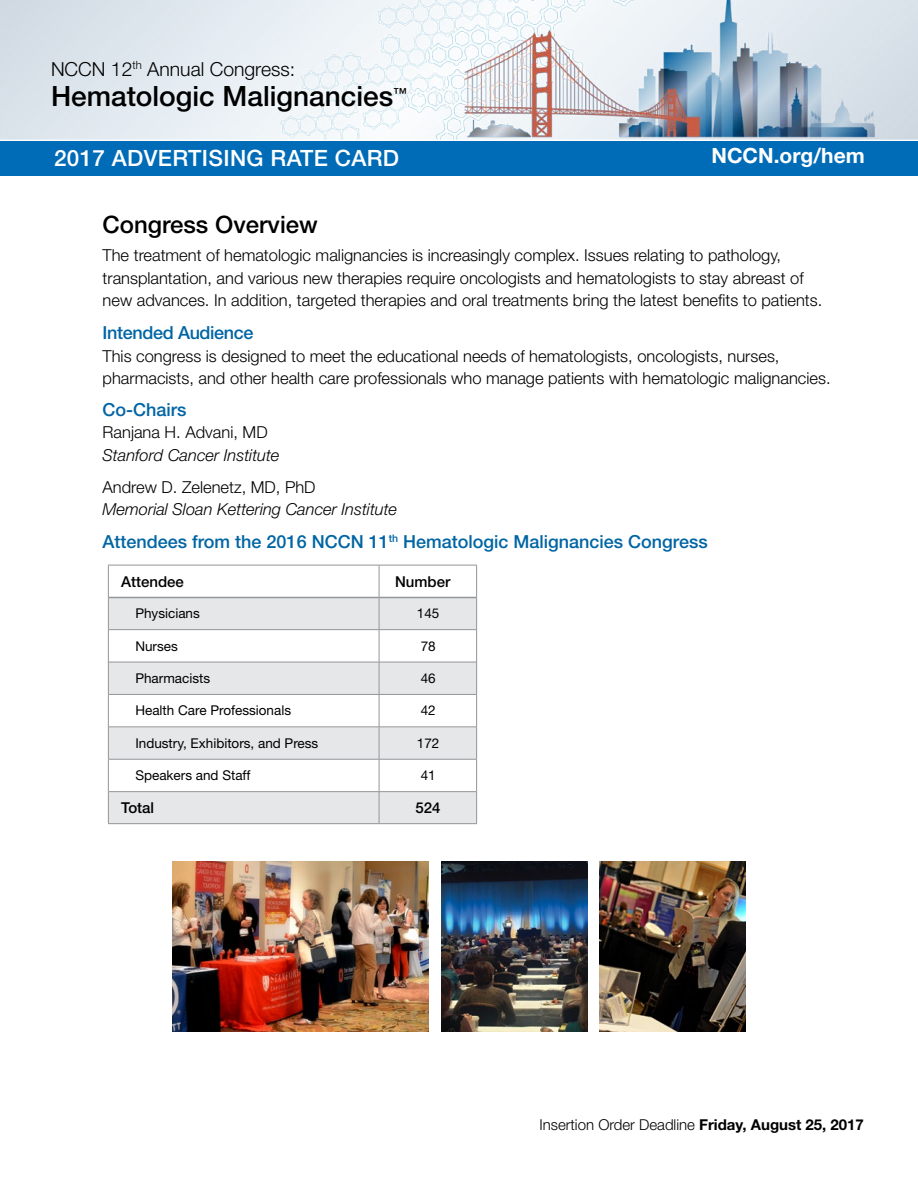
<style>
.page{position:relative;width:918px;height:1188px;background:#fff}
.page>*{position:absolute;margin:0;border:0;box-sizing:border-box;transform-origin:0 0}
.t1{font:500 28.05px "Helvetica Neue LT Std";color:#000}
.sidebar_sub{font:500 24px "Helvetica Neue LT Std";color:#000}
.t2{font:500 22.5px "Helvetica Neue LT Std";letter-spacing:.015em;color:#fff}
.t3{font:700 21px "Helvetica Neue LT Std";color:#fff}
.t4{font:300 19.35px "Helvetica Neue LT Std";color:#000}
.body_copy{font:500 18px "Helvetica Neue LT Std";color:#0065a4}
.body_copy-2{font:500 18px "Helvetica Neue LT Std";letter-spacing:-.02em;color:#0065a4}
.body_copy-3{font:300 16.5px/22.5px "Helvetica Neue LT Std";color:#000}
.body_copy-4{font:italic 300 16.5px/22.5px "Helvetica Neue LT Std";color:#000}
.t5{font:300 15px "Helvetica Neue LT Std";color:#000}
.t6{font:500 15px "Helvetica Neue LT Std";color:#000}
.chart_content{font:13.5px "Helvetica Neue LT Std";color:#000}
.s1{font-style:normal}
.s2{font-weight:700}
</style>
<div class="page">
<img style="left:0;top:0;width:918px;height:140px">
<div style="left:0;top:141px;width:918px;height:35px;background:#006cb7"></div>
<div style="left:109px;top:598px;width:367px;height:225px;background:#e6e7e8"></div>
<svg style="left:109px;top:630px;width:367px;height:161px"></svg>
<hr style="left:109px;top:597px;width:270px;height:1px;background:#939598">
<hr style="left:379px;top:597px;width:97px;height:1px;background:#939598">
<hr style="left:108px;top:565px;width:1px;height:33px;background:#939598">
<hr style="left:476px;top:565px;width:1px;height:33px;background:#939598">
<hr style="left:108px;top:598px;width:1px;height:32px;background:#939598">
<hr style="left:476px;top:598px;width:1px;height:32px;background:#939598">
<hr style="left:108px;top:630px;width:1px;height:32px;background:#939598">
<hr style="left:476px;top:630px;width:1px;height:32px;background:#939598">
<hr style="left:108px;top:662px;width:1px;height:32px;background:#939598">
<hr style="left:476px;top:662px;width:1px;height:32px;background:#939598">
<hr style="left:108px;top:694px;width:1px;height:33px;background:#939598">
<hr style="left:476px;top:694px;width:1px;height:33px;background:#939598">
<hr style="left:108px;top:727px;width:1px;height:32px;background:#939598">
<hr style="left:476px;top:727px;width:1px;height:32px;background:#939598">
<hr style="left:108px;top:759px;width:1px;height:33px;background:#939598">
<hr style="left:476px;top:759px;width:1px;height:33px;background:#939598">
<hr style="left:108px;top:792px;width:1px;height:31px;background:#939598">
<hr style="left:476px;top:792px;width:1px;height:31px;background:#939598">
<hr style="left:108px;top:823px;width:271px;height:1px;background:#939598">
<hr style="left:379px;top:823px;width:98px;height:1px;background:#939598">
<hr style="left:108px;top:565px;width:271px;height:1px;background:#939598">
<hr style="left:379px;top:565px;width:98px;height:1px;background:#939598">
<hr style="left:379px;top:565px;width:1px;height:33px;background:#939598">
<hr style="left:379px;top:598px;width:1px;height:31px;background:#939598">
<hr style="left:109px;top:629px;width:270px;height:1px;background:#939598">
<hr style="left:379px;top:629px;width:97px;height:1px;background:#939598">
<hr style="left:379px;top:630px;width:1px;height:32px;background:#939598">
<hr style="left:109px;top:662px;width:270px;height:1px;background:#939598">
<hr style="left:379px;top:662px;width:97px;height:1px;background:#939598">
<hr style="left:379px;top:662px;width:1px;height:32px;background:#939598">
<hr style="left:109px;top:694px;width:270px;height:1px;background:#939598">
<hr style="left:379px;top:694px;width:97px;height:1px;background:#939598">
<hr style="left:379px;top:695px;width:1px;height:32px;background:#939598">
<hr style="left:109px;top:727px;width:270px;height:1px;background:#939598">
<hr style="left:379px;top:727px;width:97px;height:1px;background:#939598">
<hr style="left:379px;top:727px;width:1px;height:32px;background:#939598">
<hr style="left:109px;top:759px;width:270px;height:1px;background:#939598">
<hr style="left:379px;top:759px;width:97px;height:1px;background:#939598">
<hr style="left:379px;top:760px;width:1px;height:31px;background:#939598">
<hr style="left:109px;top:791px;width:270px;height:1px;background:#939598">
<hr style="left:379px;top:791px;width:97px;height:1px;background:#939598">
<hr style="left:379px;top:792px;width:1px;height:31px;background:#939598">
<img style="left:173px;top:862px;width:255px;height:170px">
<img style="left:599px;top:862px;width:146px;height:170px">
<img style="left:442px;top:862px;width:145px;height:170px">
<p class="t4" style="left:51px;top:57px;width:246px">NCCN 12<sup>th</sup> Annual Congress:</p>
<h1 class="t1" style="left:51px;top:79px;width:357px">Hematologic Malignancies<sup>™</sup></h1>
<h3 class="t2" style="left:54px;top:145px;width:347px">2017 ADVERTISING RATE CARD</h3>
<p class="t3" style="left:712px;top:142px;width:155px">NCCN.org/hem</p>
<p class="sidebar_sub" style="left:103px;top:210px;width:217px">Congress Overview</p>
<p class="body_copy-3" style="left:103px;top:244px;width:721px">The treatment of hematologic malignancies is increasingly complex. Issues relating to pathology, transplantation, and various new therapies require oncologists and hematologists to stay abreast of new advances. In addition, targeted therapies and oral treatments bring the latest benefits to patients.</p>
<p class="body_copy-2" style="left:103px;top:322px;width:152px">Intended Audience</p>
<p class="body_copy-3" style="left:103px;top:344px;width:730px">This congress is designed to meet the educational needs of hematologists, oncologists, nurses, pharmacists, and other health care professionals who manage patients with hematologic malignancies.</p>
<p class="body_copy" style="left:103px;top:399px;width:86px">Co-Chairs</p>
<p class="body_copy-4" style="left:103px;top:421px;width:178px"><span class="s1">Ranjana H. Advani, MD<br></span>Stanford Cancer Institute</p>
<p class="body_copy-4" style="left:103px;top:475px;width:296px"><span class="s1">Andrew D. Zelenetz, MD, PhD<br></span>Memorial Sloan Kettering Cancer Institute</p>
<p class="body_copy" style="left:103px;top:531px;width:607px">Attendees from the 2016 NCCN 11<sup>th</sup> Hematologic Malignancies Congress</p>
<p class="t6" style="left:121px;top:572px;width:64px">Attendee</p>
<p class="t6" style="left:395px;top:572px;width:57px">Number</p>
<p class="chart_content" style="left:135px;top:606px;width:66px">Physicians</p>
<p class="chart_content" style="left:417px;top:606px;width:24px">145</p>
<p class="chart_content" style="left:135px;top:638px;width:44px">Nurses</p>
<p class="chart_content" style="left:421px;top:638px;width:17px">78</p>
<p class="chart_content" style="left:135px;top:670px;width:76px">Pharmacists</p>
<p class="chart_content" style="left:421px;top:670px;width:17px">46</p>
<p class="chart_content" style="left:135px;top:703px;width:157px">Health Care Professionals</p>
<p class="chart_content" style="left:421px;top:703px;width:17px">42</p>
<p class="chart_content" style="left:135px;top:735px;width:185px">Industry, Exhibitors, and Press</p>
<p class="chart_content" style="left:417px;top:735px;width:24px">172</p>
<p class="chart_content" style="left:135px;top:767px;width:117px">Speakers and Staff</p>
<p class="chart_content" style="left:421px;top:767px;width:17px">41</p>
<p class="t6" style="left:121px;top:799px;width:35px">Total</p>
<p class="t6" style="left:415px;top:799px;width:27px">524</p>
<p class="t5" style="left:539px;top:1115px;width:326px">Insertion Order Deadline <span class="s2">Friday, August 25, 2017</span></p>
</div>
